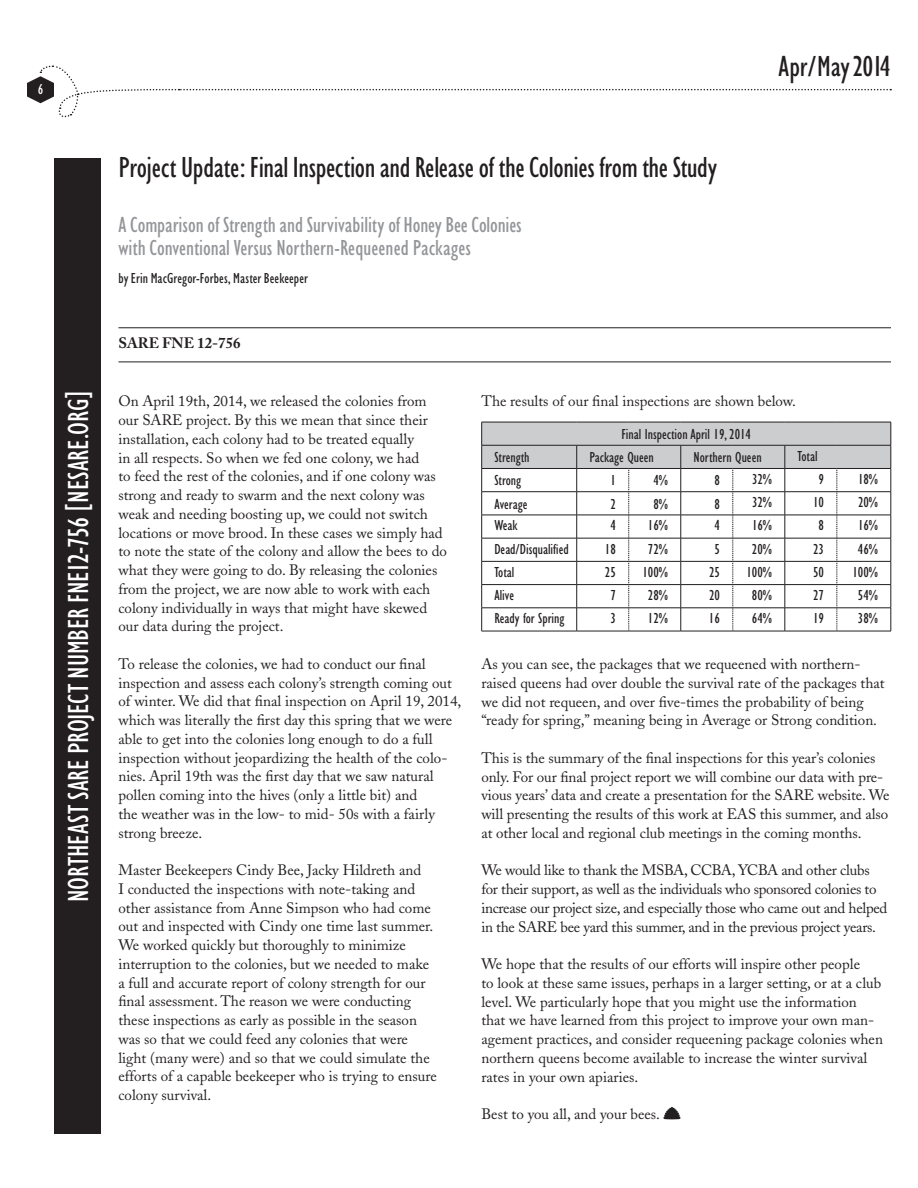
<style>
.page{position:relative;width:918px;height:1188px;background:#fff}
.page>*{position:absolute;margin:0;border:0;box-sizing:border-box;transform-origin:0 0}
.t1{font:condensed 30px "Gill Sans";letter-spacing:-.01em;color:#231f20}
.t2{font:condensed 30px "Gill Sans";letter-spacing:-.005em;color:#fff}
.t3{font:condensed 22.5px/22.5px "Gill Sans";color:#939598}
.t4{font:15px/18.8px "Adobe Caslon";color:#231f20}
.t5{font:condensed 15px "Gill Sans";color:#231f20}
.t6{font:15px/18.8px "Adobe Caslon";letter-spacing:-.02em;color:#231f20}
.t7{font:700 15px "Adobe Caslon";color:#231f20}
.t8{font:condensed 15px "Gill Sans";color:#fff}
</style>
<div class="page">
<svg style="left:27px;top:65px;width:864px;height:53px"></svg>
<hr style="left:118px;top:328px;width:773px;height:1px;background:#231f20">
<hr style="left:118px;top:362px;width:773px;height:1px;background:#231f20">
<hr style="left:482px;top:631px;width:95px;height:1px;background:#231f20">
<hr style="left:629px;top:631px;width:52px;height:1px;background:#231f20">
<hr style="left:733px;top:631px;width:52px;height:1px;background:#231f20">
<hr style="left:837px;top:631px;width:54px;height:1px;background:#231f20">
<hr style="left:577px;top:631px;width:52px;height:1px;background:#231f20">
<hr style="left:681px;top:631px;width:52px;height:1px;background:#231f20">
<hr style="left:785px;top:631px;width:52px;height:1px;background:#231f20">
<svg style="left:481px;top:422px;width:411px;height:209px"></svg>
<svg style="left:663px;top:1107px;width:17px;height:12px"></svg>
<div style="left:54px;top:158px;width:46px;height:976px;background:#231f20"></div>
<p class="t8" style="left:38px;top:81px;width:7px">6</p>
<h1 class="t1" style="left:779px;top:50px;width:114px">Apr/May 2014</h1>
<h1 class="t2" style="left:62px;top:902px;width:514px;rotate:-90deg">Northeast SARE Project number FNE12-756 [nesare.org]</h1>
<h1 class="t1" style="left:118px;top:151px;width:600px">Project Update: Final Inspection and Release of the Colonies from the Study</h1>
<h2 class="t3" style="left:118px;top:214px;width:405px">A Comparison of Strength and Survivability of Honey Bee Colonies with Conventional Versus Northern-Requeened Packages</h2>
<p class="t5" style="left:118px;top:270px;width:191px">by Erin MacGregor-Forbes, Master Beekeeper</p>
<p class="t7" style="left:118px;top:334px;width:124px">SARE FNE 12-756</p>
<p class="t4" style="left:118px;top:392px;width:330px">On April 19th, 2014, we released the colonies from our SARE project. By this we mean that since their installation, each colony had to be treated equally<br>in all respects. So when we fed one colony, we had<br>to feed the rest of the colonies, and if one colony was strong and ready to swarm and the next colony was weak and needing boosting up, we could not switch locations or move brood. In these cases we simply had to note the state of the colony and allow the bees to do what they were going to do. By releasing the colonies from the project, we are now able to work with each colony individually in ways that might have skewed our data during the project.</p>
<p class="t4" style="left:118px;top:655px;width:344px">To release the colonies, we had to conduct our final inspection and assess each colony’s strength coming out of winter. We did that final inspection on April 19, 2014, which was literally the first day this spring that we were able to get into the colonies long enough to do a full inspection without jeopardizing the health of the colo&shy;nies. April 19th was the first day that we saw natural pollen coming into the hives (only a little bit) and<br>the weather was in the low- to mid- 50s with a fairly strong breeze.</p>
<p class="t4" style="left:118px;top:861px;width:320px">Master Beekeepers Cindy Bee, Jacky Hildreth and<br>I conducted the inspections with note-taking and other assistance from Anne Simpson who had come out and inspected with Cindy one time last summer.<br>We worked quickly but thoroughly to minimize interruption to the colonies, but we needed to make a full and accurate report of colony strength for our final assessment. The reason we were conducting these inspections as early as possible in the season was so that we could feed any colonies that were light (many were) and so that we could simulate the efforts of a capable beekeeper who is trying to ensure colony survival.</p>
<p class="t4" style="left:482px;top:392px;width:316px">The results of our final inspections are shown below.</p>
<p class="t5" style="left:621px;top:426px;width:131px">Final Inspection April 19, 2014</p>
<p class="t5" style="left:494px;top:449px;width:37px">Strength</p>
<p class="t5" style="left:589px;top:449px;width:66px">Package Queen</p>
<p class="t5" style="left:694px;top:449px;width:70px">Northern Queen</p>
<p class="t5" style="left:798px;top:448px;width:22px">Total</p>
<p class="t5" style="left:494px;top:472px;width:28px">Strong</p>
<p class="t5" style="left:611px;top:472px;width:7px">1</p>
<p class="t5" style="left:653px;top:472px;width:16px">4%</p>
<p class="t5" style="left:715px;top:472px;width:7px">8</p>
<p class="t5" style="left:752px;top:471px;width:22px">32%</p>
<p class="t5" style="left:819px;top:471px;width:7px">9</p>
<p class="t5" style="left:858px;top:471px;width:22px">18%</p>
<p class="t5" style="left:494px;top:496px;width:34px">Average</p>
<p class="t5" style="left:611px;top:496px;width:7px">2</p>
<p class="t5" style="left:653px;top:496px;width:16px">8%</p>
<p class="t5" style="left:715px;top:496px;width:7px">8</p>
<p class="t5" style="left:752px;top:494px;width:22px">32%</p>
<p class="t5" style="left:813px;top:494px;width:12px">10</p>
<p class="t5" style="left:858px;top:494px;width:22px">20%</p>
<p class="t5" style="left:494px;top:517px;width:25px">Weak</p>
<p class="t5" style="left:610px;top:517px;width:7px">4</p>
<p class="t5" style="left:648px;top:517px;width:22px">16%</p>
<p class="t5" style="left:715px;top:517px;width:7px">4</p>
<p class="t5" style="left:752px;top:517px;width:22px">16%</p>
<p class="t5" style="left:819px;top:517px;width:7px">8</p>
<p class="t5" style="left:858px;top:517px;width:22px">16%</p>
<p class="t5" style="left:494px;top:541px;width:76px">Dead/Disqualified</p>
<p class="t5" style="left:605px;top:541px;width:12px">18</p>
<p class="t5" style="left:648px;top:541px;width:22px">72%</p>
<p class="t5" style="left:715px;top:541px;width:7px">5</p>
<p class="t5" style="left:752px;top:541px;width:22px">20%</p>
<p class="t5" style="left:813px;top:541px;width:12px">23</p>
<p class="t5" style="left:858px;top:541px;width:22px">46%</p>
<p class="t5" style="left:494px;top:564px;width:22px">Total</p>
<p class="t5" style="left:605px;top:564px;width:12px">25</p>
<p class="t5" style="left:642px;top:564px;width:27px">100%</p>
<p class="t5" style="left:709px;top:564px;width:12px">25</p>
<p class="t5" style="left:747px;top:564px;width:27px">100%</p>
<p class="t5" style="left:813px;top:564px;width:12px">50</p>
<p class="t5" style="left:852px;top:564px;width:27px">100%</p>
<p class="t5" style="left:494px;top:587px;width:21px">Alive</p>
<p class="t5" style="left:610px;top:587px;width:7px">7</p>
<p class="t5" style="left:648px;top:587px;width:22px">28%</p>
<p class="t5" style="left:709px;top:587px;width:12px">20</p>
<p class="t5" style="left:752px;top:587px;width:22px">80%</p>
<p class="t5" style="left:813px;top:587px;width:12px">27</p>
<p class="t5" style="left:858px;top:587px;width:22px">54%</p>
<p class="t5" style="left:494px;top:610px;width:72px">Ready for Spring</p>
<p class="t5" style="left:610px;top:610px;width:7px">3</p>
<p class="t5" style="left:648px;top:610px;width:22px">12%</p>
<p class="t5" style="left:709px;top:610px;width:12px">16</p>
<p class="t5" style="left:752px;top:610px;width:22px">64%</p>
<p class="t5" style="left:813px;top:610px;width:12px">19</p>
<p class="t5" style="left:858px;top:610px;width:22px">38%</p>
<p class="t4" style="left:481px;top:655px;width:405px">As you can see, the packages that we requeened with northern&shy;raised queens had over double the survival rate of the packages that we did not requeen, and over five-times the probability of being “ready for spring,” meaning being in Average or Strong condition.</p>
<p class="t4" style="left:481px;top:749px;width:410px">This is the summary of the final inspections for this year’s colonies only. For our final project report we will combine our data with pre&shy;vious years’ data and create a presentation for the SARE website. We will presenting the results of this work at EAS this summer, and also at other local and regional club meetings in the coming months.</p>
<p class="t6" style="left:481px;top:861px;width:407px">We would like to thank the MSBA, CCBA, YCBA and other clubs for their support, as well as the individuals who sponsored colonies to increase our project size, and especially those who came out and helped in the SARE bee yard this summer, and in the previous project years.</p>
<p class="t4" style="left:481px;top:955px;width:403px">We hope that the results of our efforts will inspire other people<br>to look at these same issues, perhaps in a larger setting, or at a club level. We particularly hope that you might use the information that we have learned from this project to improve your own man&shy;agement practices, and consider requeening package colonies when northern queens become available to increase the winter survival rates in your own apiaries.</p>
<p class="t4" style="left:481px;top:1105px;width:180px">Best to you all, and your bees.</p>
</div>
